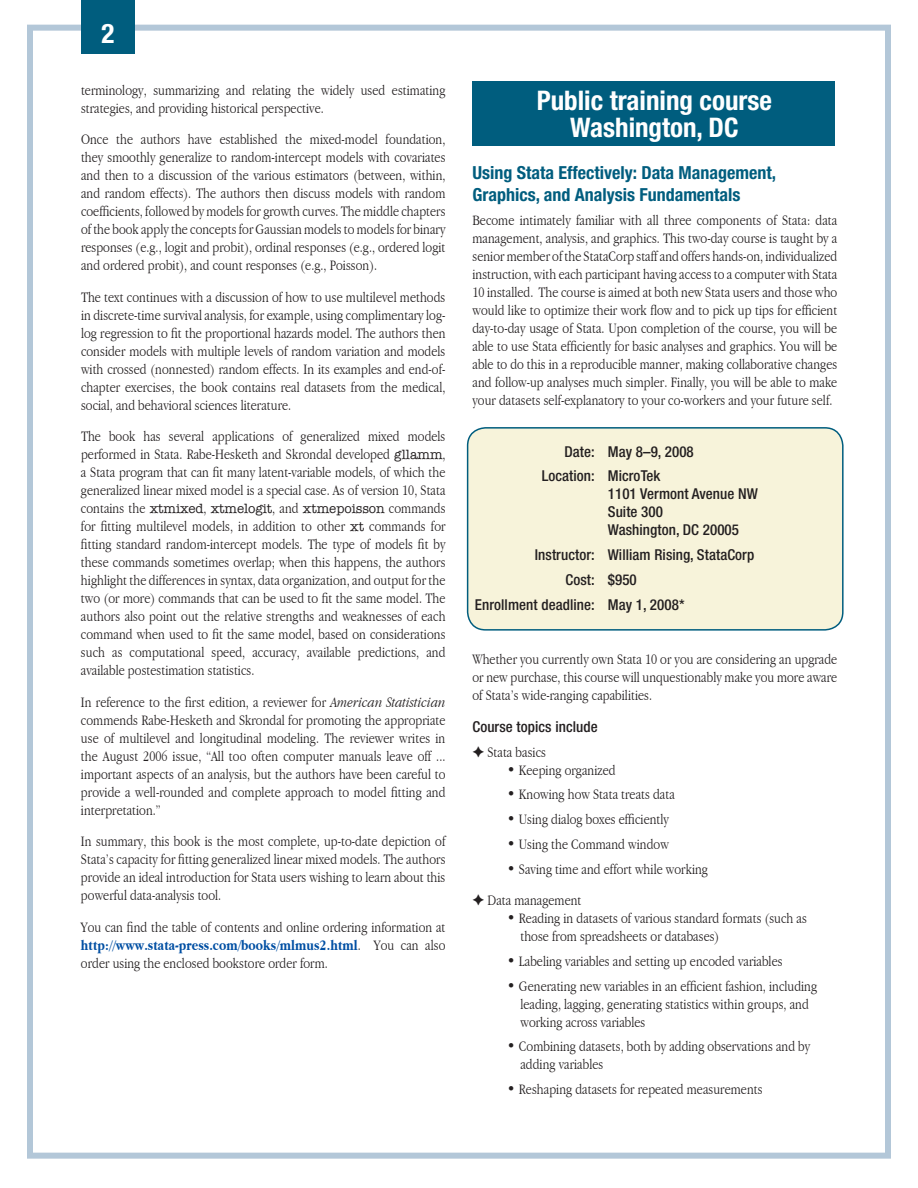
<style>
.page{position:relative;width:918px;height:1188px;background:#fff}
.page>*{position:absolute;margin:0;border:0;box-sizing:border-box;transform-origin:0 0}
.t1{font:700 condensed 27px/27px "Helvetica Neue";color:#fff;text-align:center}
.t2{font:700 condensed 18px/21.6px "Helvetica Neue";color:#005d7e}
.t3{font:300 15px/18px "Apple Garamond";letter-spacing:.005em;color:#231f20;text-align:justify}
.t4{font:500 condensed 15px/18px "Helvetica Neue";letter-spacing:.005em;color:#231f20}
.t5{font:13.5px "American Typewriter";letter-spacing:-.005em;color:#231f20}
.s1{font-family:"American Typewriter";font-weight:400;font-size:13.5px}
.s2{font-family:"Apple Garamond";font-weight:300;font-size:15px}
.s3{font-style:italic}
.s4{font-weight:700;color:#004fa3}
</style>
<div class="page">
<div style="left:27px;top:25px;width:864px;height:1134px;border:6px solid #b3c7d8"></div>
<div style="left:472px;top:81px;width:364px;height:64px;background:#005d7e"></div>
<div style="left:468px;top:428px;width:375px;height:202px;background:#f7f3da;border-radius:18px"></div>
<div style="left:467px;top:427px;width:377px;height:204px;border:2px solid #005d7e;border-radius:18px"></div>
<div style="left:81px;top:0;width:54px;height:54px;background:#005d7e"></div>
<h1 class="t1" style="left:102px;top:19px;width:14px">2</h1>
<p class="t3" style="left:81px;top:81px;width:366px">terminology, summarizing and relating the widely used estimating strategies, and providing historical perspective.</p>
<p class="t3" style="left:81px;top:130px;width:366px">Once the authors have established the mixed-model foundation, they smoothly generalize to random-intercept models with covariates and then to a discussion of the various estimators (between, within, and random effects). The authors then discuss models with random coefficients, followed by models for growth curves. The middle chapters of the book apply the concepts for Gaussian models to models for binary responses (e.g., logit and probit), ordinal responses (e.g., ordered logit and ordered probit), and count responses (e.g., Poisson).</p>
<p class="t3" style="left:81px;top:288px;width:366px">The text continues with a discussion of how to use multilevel methods in discrete-time survival analysis, for example, using complimentary log&shy;log regression to fit the proportional hazards model. The authors then consider models with multiple levels of random variation and models with crossed (nonnested) random effects. In its examples and end-of&shy;chapter exercises, the book contains real datasets from the medical, social, and behavioral sciences literature.</p>
<p class="t3" style="left:81px;top:427px;width:366px">The book has several applications of generalized mixed models performed in Stata. Rabe-Hesketh and Skrondal developed <span class="s1">gllamm</span>, a Stata program that can fit many latent-variable models, of which the generalized linear mixed model is a special case. As of version 10, Stata</p>
<p class="t5" style="left:81px;top:501px;width:366px"><span class="s2">contains the</span> xtmixed<span class="s2">,</span> xtmelogit<span class="s2">, and</span> xtmepoisson <span class="s2">commands</span></p>
<p class="t3" style="left:81px;top:517px;width:366px">for fitting multilevel models, in addition to other <span class="s1">xt</span> commands for fitting standard random-intercept models. The type of models fit by these commands sometimes overlap; when this happens, the authors highlight the differences in syntax, data organization, and output for the two (or more) commands that can be used to fit the same model. The authors also point out the relative strengths and weaknesses of each command when used to fit the same model, based on considerations such as computational speed, accuracy, available predictions, and available postestimation statistics.</p>
<p class="t3" style="left:81px;top:693px;width:366px">In reference to the first edition, a reviewer for <span class="s3">American Statistician </span>commends Rabe-Hesketh and Skrondal for promoting the appropriate use of multilevel and longitudinal modeling. The reviewer writes in the August 2006 issue, “All too often computer manuals leave off ... important aspects of an analysis, but the authors have been careful to provide a well-rounded and complete approach to model fitting and interpretation.”</p>
<p class="t3" style="left:81px;top:832px;width:366px">In summary, this book is the most complete, up-to-date depiction of Stata’s capacity for fitting generalized linear mixed models. The authors provide an ideal introduction for Stata users wishing to learn about this powerful data-analysis tool.</p>
<p class="t3" style="left:81px;top:918px;width:366px">You can find the table of contents and online ordering information at <span class="s4">http://www.stata-press.com/books/mlmus2.html</span>. You can also order using the enclosed bookstore order form.</p>
<h1 class="t1" style="left:537px;top:87px;width:237px">Public training course<br>Washington, DC</h1>
<p class="t2" style="left:472px;top:162px;width:305px">Using Stata Effectively: Data Management,<br>Graphics, and Analysis Fundamentals</p>
<p class="t3" style="left:472px;top:211px;width:366px">Become intimately familiar with all three components of Stata: data management, analysis, and graphics. This two-day course is taught by a senior member of the StataCorp staff and offers hands-on, individualized instruction, with each participant having access to a computer with Stata 10 installed. The course is aimed at both new Stata users and those who would like to optimize their work flow and to pick up tips for efficient day-to-day usage of Stata. Upon completion of the course, you will be able to use Stata efficiently for basic analyses and graphics. You will be able to do this in a reproducible manner, making collaborative changes and follow-up analyses much simpler. Finally, you will be able to make your datasets self-explanatory to your co-workers and your future self.</p>
<p class="t4" style="left:542px;top:439px;width:154px;line-height:24.8px;text-indent:23px">Date: May 8–9, 2008<br>Location: MicroTek</p>
<p class="t4" style="left:608px;top:485px;width:152px">1101 Vermont Avenue NW<br>Suite 300<br>Washington, DC 20005</p>
<p class="t4" style="left:535px;top:546px;width:221px">Instructor: William Rising, StataCorp</p>
<p class="t4" style="left:566px;top:570px;width:73px">Cost: $950</p>
<p class="t4" style="left:475px;top:595px;width:211px">Enrollment deadline: May 1, 2008*</p>
<p class="t3" style="left:472px;top:650px;width:366px">Whether you currently own Stata 10 or you are considering an upgrade or new purchase, this course will unquestionably make you more aware of Stata’s wide-ranging capabilities.</p>
<p class="t4" style="left:472px;top:717px;width:127px">Course topics include</p>
<p class="t3" style="left:488px;top:743px;width:60px">Stata basics</p>
<p class="t3" style="left:507px;top:761px;width:110px">• Keeping organized</p>
<p class="t3" style="left:507px;top:785px;width:169px">• Knowing how Stata treats data</p>
<p class="t3" style="left:507px;top:810px;width:164px">• Using dialog boxes efficiently</p>
<p class="t3" style="left:507px;top:835px;width:163px">• Using the Command window</p>
<p class="t3" style="left:488px;top:853px;width:222px;line-height:31.5px;text-indent:19px">• Saving time and effort while working<br>Data management</p>
<p class="t3" style="left:520px;top:909px;width:288px;text-indent:-14px">• Reading in datasets of various standard formats (such as those from spreadsheets or databases)</p>
<p class="t3" style="left:507px;top:952px;width:277px">• Labeling variables and setting up encoded variables</p>
<p class="t3" style="left:520px;top:977px;width:298px;text-align:left;text-indent:-14px">• Generating new variables in an efficient fashion, including leading, lagging, generating statistics within groups, and working across variables</p>
<p class="t3" style="left:520px;top:1037px;width:291px;text-indent:-14px">• Combining datasets, both by adding observations and by adding variables</p>
<p class="t3" style="left:507px;top:1080px;width:257px">• Reshaping datasets for repeated measurements</p>
</div>
